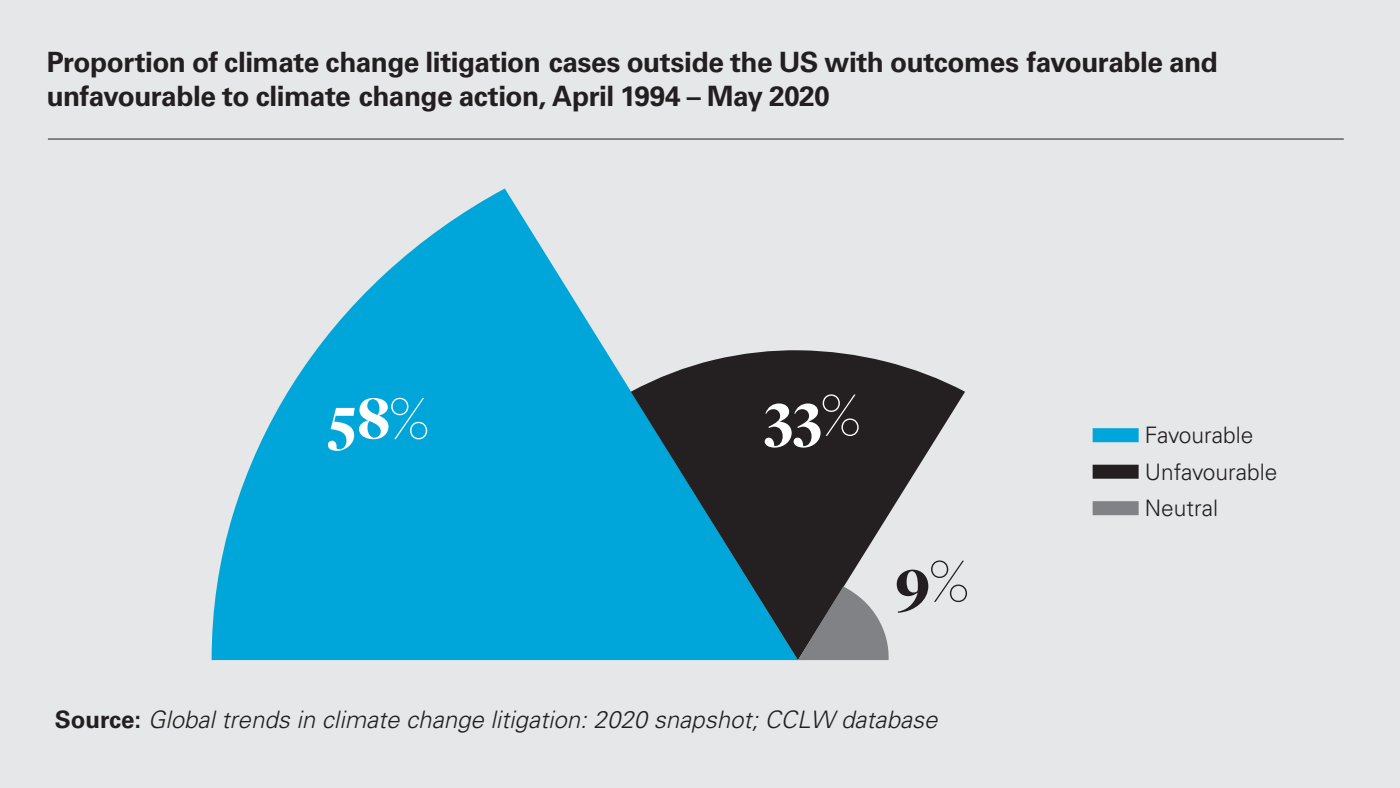
<style>
.page{position:relative;width:1400px;height:788px;background:#fff}
.page>*{position:absolute;margin:0;border:0;box-sizing:border-box;transform-origin:0 0}
.t1{font:900 63px "Freight Disp Pro";color:#fff}
.t2{font:900 63px "Freight Disp Pro";color:#231f20}
.t3{font:700 28px/33.6px "Univers LT Pro 65";letter-spacing:-.02em;color:#231f20}
.t4{font:italic 300 24.06px "Univers LT Pro 45";color:#231f20}
.t5{font:300 22.75px/36.5px "Univers LT Pro 45";color:#231f20}
.s1{font-family:"Univers LT Pro 65";font-weight:700;font-style:normal}
</style>
<div class="page">
<div style="left:1px;top:0;width:1399px;height:788px;background:#e6e7e8"></div>
<div style="left:1093px;top:428px;width:46px;height:14px;background:#00a5d9"></div>
<div style="left:1093px;top:464px;width:46px;height:14px;background:#231f20"></div>
<div style="left:1093px;top:501px;width:46px;height:14px;background:#808285"></div>
<svg style="left:212px;top:188px;width:419px;height:472px;fill:#00a6d9"></svg>
<svg style="left:631px;top:350px;width:334px;height:310px;fill:#241f21"></svg>
<svg style="left:798px;top:586px;width:91px;height:74px;background:#77787a"></svg>
<hr style="left:48px;top:139px;width:1296px;height:1px;background:#231f20">
<p class="t3" style="left:47px;top:45px;width:1173px">Proportion of climate change litigation cases outside the US with outcomes favourable and unfavourable to climate change action, April 1994 – May 2020</p>
<h1 class="t1" style="left:329px;top:376px;width:101px">58%</h1>
<h1 class="t1" style="left:764px;top:373px;width:97px">33%</h1>
<h1 class="t2" style="left:895px;top:539px;width:74px">9%</h1>
<p class="t4" style="left:55px;top:705px;width:884px"><span class="s1">Source:</span> Global trends in climate change litigation: 2020 snapshot; CCLW database</p>
<p class="t5" style="left:1145px;top:417px;width:134px">Favourable<br>Unfavourable<br>Neutral</p>
</div>
